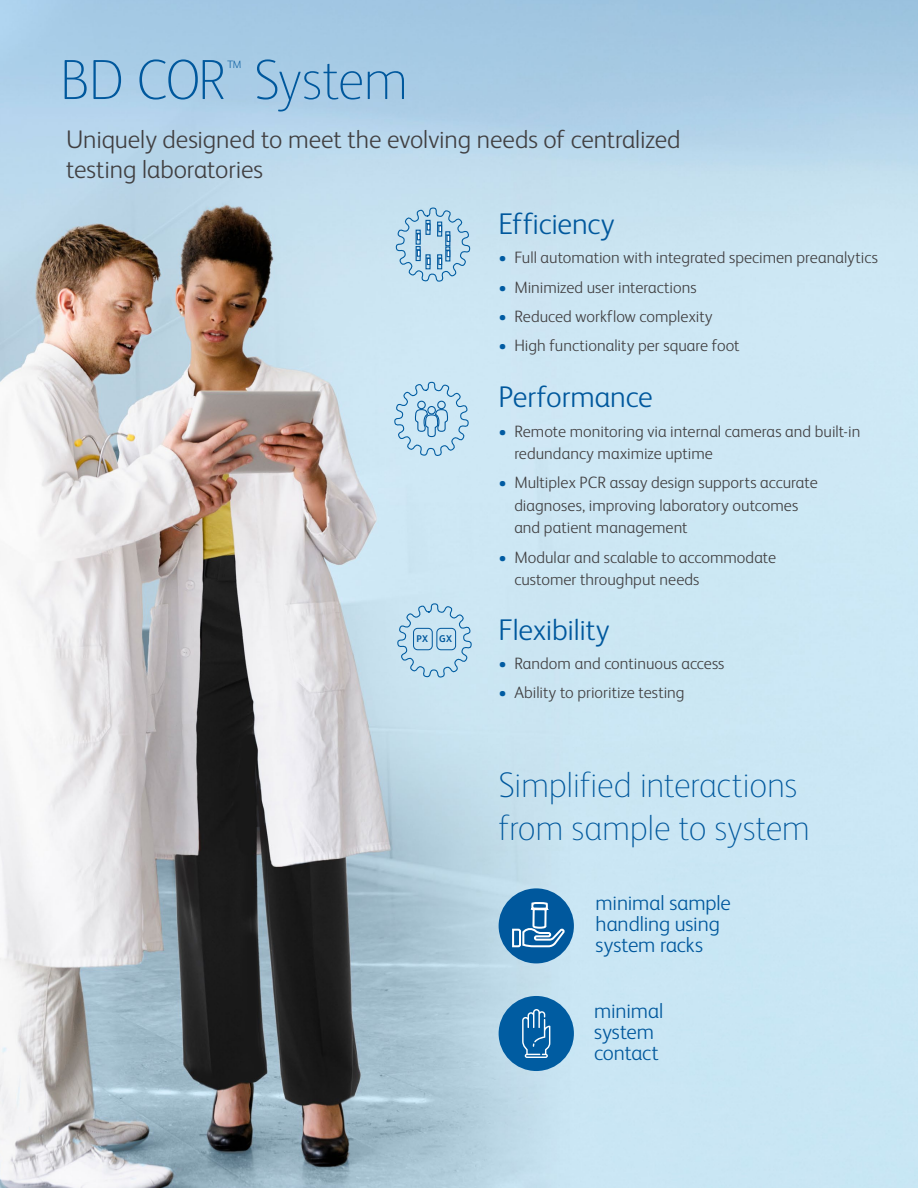
<style>
.page{position:relative;width:918px;height:1188px;background:#fff}
.page>*{position:absolute;margin:0;border:0;box-sizing:border-box;transform-origin:0 0}
.t1{font:100 56.7px "FS Albert Pro";letter-spacing:-.025em;color:#00589d}
.t2{font:100 35.55px/42.8px "FS Albert Pro";letter-spacing:-.01em;color:#00589d}
.t3{font:300 30px "FS Albert Pro";letter-spacing:-.005em;color:#00589d}
.t4{font:300 25.5px/29.7px "FS Albert Pro";letter-spacing:-.005em;color:#414042}
.t5{font:100 22.35px "FS Albert Pro";color:#00589d}
.t6{font:300 21.15px/21.1px "FS Albert Pro";letter-spacing:-.005em;color:#00589d}
.t7{font:300 16.5px/22.5px "FS Albert Pro";color:#414042}
.t8{font:700 9.75px "FS Albert Pro";color:#00589d}
.s1{color:#005ba2}
</style>
<div class="page">
<img style="left:0;top:0;width:918px;height:1188px">
<div style="left:499px;top:888px;width:75px;height:75px;background:#00589d;border-radius:50%"></div>
<svg style="left:511px;top:901px;width:55px;height:62px"></svg>
<div style="left:499px;top:996px;width:75px;height:75px;background:#005ca1;border-radius:50%"></div>
<svg style="left:522px;top:1009px;width:28px;height:49px"></svg>
<svg style="left:395px;top:202px;width:76px;height:81px;background:#aed1e5"></svg>
<svg style="left:394px;top:376px;width:76px;height:82px;background:#b8d9eb"></svg>
<svg style="left:397px;top:598px;width:76px;height:81px;background:#bddcec"></svg>
<div style="left:413px;top:628px;width:20px;height:22px;border:1px solid #00589d;border-radius:4px"></div>
<div style="left:436px;top:628px;width:20px;height:22px;border:1px solid #00589d;border-radius:4px"></div>
<h1 class="t1" style="left:60px;top:42px;width:168px">BD COR</h1>
<h3 class="t5" style="left:227px;top:53px;width:16px">™</h3>
<h1 class="t1" style="left:254px;top:42px;width:156px">System</h1>
<h3 class="t4" style="left:66px;top:123px;width:616px">Uniquely designed to meet the evolving needs of centralized testing laboratories</h3>
<p class="t8" style="left:417px;top:632px;width:37px">PX GX</p>
<h3 class="t3" style="left:499px;top:203px;width:117px">Efficiency</h3>
<p class="t7" style="left:499px;top:245px;width:381px"><span class="s1">•</span> Full automation with integrated specimen preanalytics</p>
<p class="t7" style="left:499px;top:275px;width:200px"><span class="s1">•</span> Minimized user interactions</p>
<p class="t7" style="left:499px;top:304px;width:215px"><span class="s1">•</span> Reduced workflow complexity</p>
<p class="t7" style="left:499px;top:333px;width:243px"><span class="s1">•</span> High functionality per square foot</p>
<h3 class="t3" style="left:499px;top:376px;width:156px">Performance</h3>
<p class="t7" style="left:514px;top:419px;width:348px;text-indent:-16px"><span class="s1">•</span> Remote monitoring via internal cameras and built-in redundancy maximize uptime</p>
<p class="t7" style="left:514px;top:470px;width:305px;text-indent:-16px"><span class="s1">•</span> Multiplex PCR assay design supports accurate diagnoses, improving laboratory outcomes and patient management</p>
<p class="t7" style="left:514px;top:545px;width:263px;text-indent:-16px"><span class="s1">•</span> Modular and scalable to accommodate customer throughput needs</p>
<h3 class="t3" style="left:499px;top:609px;width:112px">Flexibility</h3>
<p class="t7" style="left:499px;top:651px;width:227px"><span class="s1">•</span> Random and continuous access</p>
<p class="t7" style="left:499px;top:680px;width:188px"><span class="s1">•</span> Ability to prioritize testing</p>
<h2 class="t2" style="left:499px;top:762px;width:313px">Simplified interactions from sample to system</h2>
<p class="t6" style="left:596px;top:890px;width:137px">minimal sample handling using system racks</p>
<p class="t6" style="left:594px;top:999px;width:71px">minimal system contact</p>
</div>
